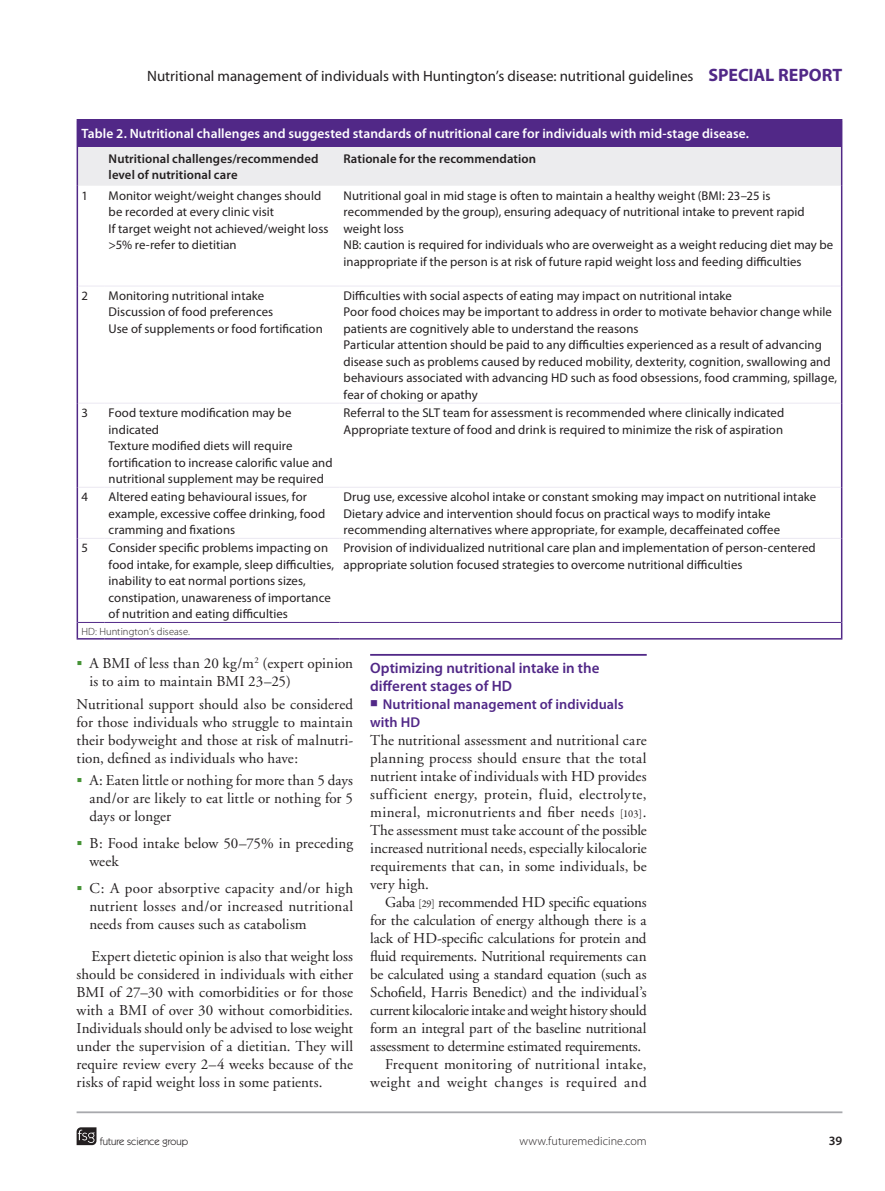
<style>
.page{position:relative;width:885px;height:1191px;background:#fff}
.page>*{position:absolute;margin:0;border:0;box-sizing:border-box;transform-origin:0 0}
.bodyindent{font:15px/18px "Adobe Garamond";letter-spacing:.005em;color:#231f20;text-align:justify}
.bodyfirst{font:15px/18px "Adobe Garamond";letter-spacing:.005em;color:#231f20;text-align:justify}
.bodybullet{font:15px/18px "Adobe Garamond";letter-spacing:.01em;color:#231f20}
.t1{font:15px "Myriad Pro";color:#231f20}
.crosshead1{font:600 15px/18px "Myriad Pro";color:#512887}
.crosshead2_under_CH1{font:600 14.25px/18px "Myriad Pro";letter-spacing:.005em;color:#512887}
.box_tabletitle{font:600 13.5px "Myriad Pro";letter-spacing:.005em;color:#fff}
.box_tablebody{font:12.75px/16.5px "Myriad Pro";letter-spacing:.005em;color:#231f20}
.box_tablecolhead{font:600 12.75px/16.5px "Myriad Pro";letter-spacing:.005em;color:#231f20}
.t2{font:300 12px "Myriad Pro";letter-spacing:.005em;color:#231f20}
.box_tablefootnote{font:300 10.5px "Myriad Pro";letter-spacing:.01em;color:#231f20}
.t3{font:10.5px "Itc Kabel";color:#231f20}
.s1{font-weight:700;font-size:18px;color:#512887}
.s2{font-family:"Garamond Premr Pro";font-size:10.5px}
</style>
<div class="page">
<svg style="left:77px;top:1127px;width:19px;height:18px"></svg>
<hr style="left:77px;top:1111px;width:765px;height:2px;background:#a8a9ad">
<hr style="left:370px;top:654px;width:276px;height:2px;background:#512887">
<svg style="left:78px;top:186px;width:762px;height:436px"></svg>
<hr style="left:77px;top:119px;width:27px;height:2px;background:#512887">
<svg style="left:77px;top:121px;width:763px;height:65px;background:#ae9dc4"></svg>
<hr style="left:104px;top:119px;width:235px;height:2px;background:#512887">
<hr style="left:339px;top:119px;width:503px;height:2px;background:#512887">
<hr style="left:840px;top:121px;width:2px;height:26px;background:#512887">
<hr style="left:77px;top:147px;width:1px;height:39px;background:#512887">
<hr style="left:840px;top:147px;width:2px;height:39px;background:#512887">
<hr style="left:77px;top:186px;width:1px;height:100px;background:#512887">
<hr style="left:840px;top:186px;width:2px;height:100px;background:#512887">
<hr style="left:77px;top:286px;width:1px;height:117px;background:#512887">
<hr style="left:840px;top:286px;width:2px;height:117px;background:#512887">
<hr style="left:77px;top:403px;width:1px;height:84px;background:#512887">
<hr style="left:840px;top:403px;width:2px;height:84px;background:#512887">
<hr style="left:77px;top:487px;width:1px;height:51px;background:#512887">
<hr style="left:840px;top:487px;width:2px;height:51px;background:#512887">
<hr style="left:77px;top:538px;width:1px;height:84px;background:#512887">
<hr style="left:840px;top:538px;width:2px;height:84px;background:#512887">
<svg style="left:840px;top:622px;width:2px;height:16px"></svg>
<hr style="left:104px;top:638px;width:235px;height:1px;background:#512887">
<hr style="left:339px;top:638px;width:503px;height:1px;background:#512887">
<svg style="left:78px;top:286px;width:26px;height:1px"></svg>
<hr style="left:104px;top:286px;width:235px;height:1px;background:#ebe8f2">
<hr style="left:339px;top:286px;width:501px;height:1px;background:#ebe8f2">
<svg style="left:78px;top:403px;width:26px;height:1px"></svg>
<hr style="left:104px;top:403px;width:235px;height:1px;background:#ebe8f2">
<hr style="left:339px;top:403px;width:501px;height:1px;background:#ebe8f2">
<svg style="left:78px;top:487px;width:26px;height:1px"></svg>
<hr style="left:104px;top:487px;width:235px;height:1px;background:#ebe8f2">
<hr style="left:339px;top:487px;width:501px;height:1px;background:#ebe8f2">
<svg style="left:78px;top:538px;width:26px;height:1px"></svg>
<hr style="left:104px;top:538px;width:235px;height:1px;background:#ebe8f2">
<hr style="left:339px;top:538px;width:501px;height:1px;background:#ebe8f2">
<svg style="left:77px;top:622px;width:27px;height:17px"></svg>
<hr style="left:104px;top:622px;width:235px;height:1px;background:#512887">
<hr style="left:339px;top:622px;width:501px;height:1px;background:#512887">
<p class="t1" style="left:147px;top:67px;width:696px">Nutritional management of individuals with Huntington’s disease: nutritional guidelines <span class="s1">SPECIAL REPORT</span></p>
<p class="box_tabletitle" style="left:82px;top:125px;width:669px">Table 2. Nutritional challenges and suggested standards of nutritional care for individuals with mid-stage disease.</p>
<p class="box_tablecolhead" style="left:109px;top:150px;width:211px">Nutritional challenges/recommended level of nutritional care</p>
<p class="box_tablecolhead" style="left:343px;top:150px;width:194px">Rationale for the recommendation</p>
<p class="box_tablebody" style="left:82px;top:187px;width:8px">1</p>
<p class="box_tablebody" style="left:109px;top:187px;width:214px">Monitor weight/weight changes should be recorded at every clinic visit</p>
<p class="box_tablebody" style="left:109px;top:220px;width:221px">If target weight not achieved/weight loss &gt;5% re-refer to dietitian</p>
<p class="box_tablebody" style="left:343px;top:187px;width:462px">Nutritional goal in mid stage is often to maintain a healthy weight (BMI: 23–25 is recommended by the group), ensuring adequacy of nutritional intake to prevent rapid weight loss</p>
<p class="box_tablebody" style="left:343px;top:236px;width:491px">NB: caution is required for individuals who are overweight as a weight reducing diet may be inappropriate if the person is at risk of future rapid weight loss and feeding difficulties</p>
<p class="box_tablebody" style="left:82px;top:287px;width:8px">2</p>
<p class="box_tablebody" style="left:109px;top:287px;width:157px">Monitoring nutritional intake</p>
<p class="box_tablebody" style="left:109px;top:304px;width:166px">Discussion of food preferences</p>
<p class="box_tablebody" style="left:109px;top:320px;width:216px">Use of supplements or food fortification</p>
<p class="box_tablebody" style="left:82px;top:404px;width:8px">3</p>
<p class="box_tablebody" style="left:109px;top:404px;width:184px">Food texture modification may be indicated</p>
<p class="box_tablebody" style="left:109px;top:437px;width:225px">Texture modified diets will require fortification to increase calorific value and nutritional supplement may be required</p>
<p class="box_tablebody" style="left:343px;top:287px;width:390px">Difficulties with social aspects of eating may impact on nutritional intake</p>
<p class="box_tablebody" style="left:343px;top:304px;width:490px">Poor food choices may be important to address in order to motivate behavior change while patients are cognitively able to understand the reasons</p>
<p class="box_tablebody" style="left:343px;top:337px;width:495px">Particular attention should be paid to any difficulties experienced as a result of advancing disease such as problems caused by reduced mobility, dexterity, cognition, swallowing and behaviours associated with advancing HD such as food obsessions, food cramming, spillage, fear of choking or apathy</p>
<p class="box_tablebody" style="left:343px;top:404px;width:442px">Referral to the SLT team for assessment is recommended where clinically indicated</p>
<p class="box_tablebody" style="left:343px;top:421px;width:441px">Appropriate texture of food and drink is required to minimize the risk of aspiration</p>
<p class="box_tablebody" style="left:82px;top:488px;width:8px">4</p>
<p class="box_tablebody" style="left:109px;top:488px;width:218px">Altered eating behavioural issues, for example, excessive coffee drinking, food cramming and fixations</p>
<p class="box_tablebody" style="left:343px;top:488px;width:474px">Drug use, excessive alcohol intake or constant smoking may impact on nutritional intake</p>
<p class="box_tablebody" style="left:343px;top:505px;width:428px">Dietary advice and intervention should focus on practical ways to modify intake</p>
<p class="box_tablebody" style="left:343px;top:521px;width:438px">recommending alternatives where appropriate, for example, decaffeinated coffee</p>
<p class="box_tablebody" style="left:82px;top:539px;width:8px">5</p>
<p class="box_tablebody" style="left:109px;top:539px;width:227px">Consider specific problems impacting on food intake, for example, sleep difficulties, inability to eat normal portions sizes, constipation, unawareness of importance of nutrition and eating difficulties</p>
<p class="box_tablebody" style="left:343px;top:539px;width:473px">Provision of individualized nutritional care plan and implementation of person-centered appropriate solution focused strategies to overcome nutritional difficulties</p>
<p class="box_tablefootnote" style="left:82px;top:625px;width:110px">HD: Huntington’s disease.</p>
<p class="bodybullet" style="left:89px;top:654px;width:265px">A BMI of less than 20 kg/m<sup>2</sup> (expert opinion is to aim to maintain BMI 23–25)</p>
<p class="bodyfirst" style="left:77px;top:695px;width:278px">Nutritional support should also be considered for those individuals who struggle to maintain their bodyweight and those at risk of malnutri&shy;tion, defined as individuals who have:</p>
<p class="bodybullet" style="left:89px;top:772px;width:265px;text-align:justify">A: Eaten little or nothing for more than 5 days and/or are likely to eat little or nothing for 5 days or longer</p>
<p class="bodybullet" style="left:89px;top:835px;width:265px">B: Food intake below 50–75% in preceding week</p>
<p class="bodybullet" style="left:89px;top:880px;width:265px;text-align:justify">C: A poor absorptive capacity and/or high nutrient losses and/or increased nutritional needs from causes such as catabolism</p>
<p class="bodyindent" style="left:77px;top:947px;width:278px;text-indent:15px">Expert dietetic opinion is also that weight loss should be considered in individuals with either BMI of 27–30 with comorbidities or for those with a BMI of over 30 without comorbidities.<br>Individuals should only be advised to lose weight under the supervision of a dietitian. They will require review every 2–4 weeks because of the risks of rapid weight loss in some patients.</p>
<p class="crosshead1" style="left:370px;top:658px;width:231px">Optimizing nutritional intake in the different stages of HD</p>
<p class="crosshead2_under_CH1" style="left:370px;top:694px;width:255px;text-indent:13px">Nutritional management of individuals with HD</p>
<p class="bodyfirst" style="left:370px;top:731px;width:278px">The nutritional assessment and nutritional care planning process should ensure that the total nutrient intake of individuals with HD provides sufficient energy, protein, fluid, electrolyte, mineral, micronutrients and fiber needs <span class="s2">[103]</span>.<br>The assessment must take account of the possible increased nutritional needs, especially kilocalorie requirements that can, in some individuals, be very high.</p>
<p class="bodyindent" style="left:370px;top:893px;width:278px;text-indent:15px">Gaba <span class="s2">[29]</span> recommended HD specific equations for the calculation of energy although there is a lack of HD-specific calculations for protein and fluid requirements. Nutritional requirements can be calculated using a standard equation (such as Schofield, Harris Benedict) and the individual’s current kilocalorie intake and weight history should form an integral part of the baseline nutritional assessment to determine estimated requirements.</p>
<p class="bodyindent" style="left:370px;top:1055px;width:278px;text-align:right">Frequent monitoring of nutritional intake, weight and weight changes is required and</p>
<p class="t3" style="left:100px;top:1135px;width:90px">future science group</p>
<p class="t2" style="left:519px;top:1134px;width:129px">www.futuremedicine.com</p>
<p class="box_tablecolhead" style="left:828px;top:1132px;width:15px">39</p>
</div>
